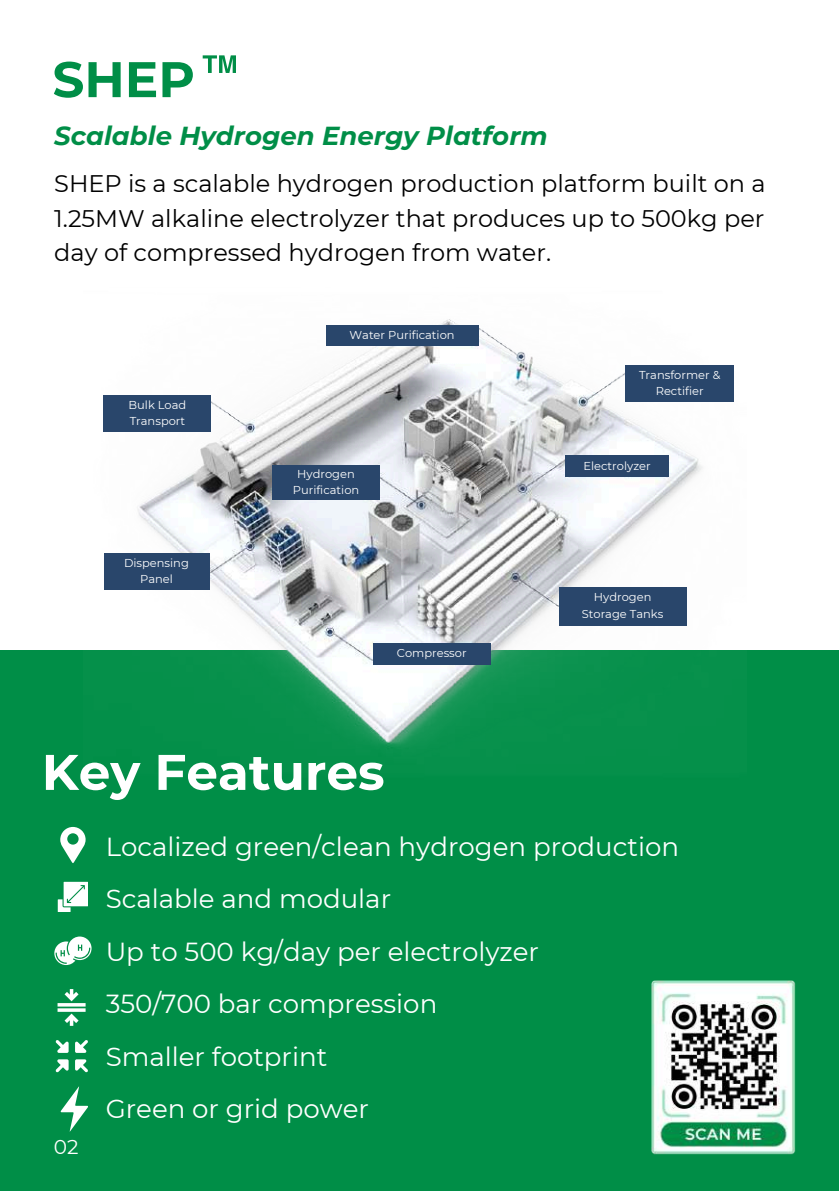
<style>
.page{position:relative;width:839px;height:1191px;background:#fff}
.page>*{position:absolute;margin:0;border:0;box-sizing:border-box;transform-origin:0 0}
.t1{font:700 50px "Montserrat";color:#fff}
.t2{font:700 50px "Montserrat";color:#008e47}
.t3{font:26px/52.4px "Montserrat";color:#fff}
.t4{font:italic 700 26px "Montserrat";color:#008e47}
.t5{font:24px/34.4px "Montserrat";color:#000;text-align:justify}
.t6{font:20px "Montserrat";color:#fff}
.t7{font:11.4px/16.2px "Montserrat";color:#fff;text-align:center}
</style>
<div class="page">
<div style="left:0;top:650px;width:838px;height:541px;background:#008e47"></div>
<img style="left:103px;top:319px;width:631px;height:433px">
<div style="left:104px;top:396px;width:107px;height:36px;background:#29466b"></div>
<div style="left:104px;top:554px;width:105px;height:36px;background:#29466b"></div>
<div style="left:272px;top:466px;width:108px;height:34px;background:#29466b"></div>
<div style="left:326px;top:326px;width:152px;height:20px;background:#29466b"></div>
<div style="left:625px;top:366px;width:108px;height:36px;background:#29466b"></div>
<div style="left:565px;top:455px;width:103px;height:22px;background:#29466b"></div>
<div style="left:558px;top:587px;width:128px;height:38px;background:#29466b"></div>
<div style="left:373px;top:643px;width:117px;height:22px;background:#29466b"></div>
<svg style="left:203px;top:55px;width:33px;height:18px"></svg>
<img style="left:651px;top:980px;width:145px;height:175px">
<svg style="left:54px;top:937px;width:37px;height:28px"></svg>
<svg style="left:58px;top:882px;width:30px;height:30px"></svg>
<svg style="left:61px;top:1087px;width:27px;height:44px"></svg>
<svg style="left:60px;top:827px;width:26px;height:36px"></svg>
<svg style="left:58px;top:989px;width:28px;height:37px"></svg>
<svg style="left:56px;top:1040px;width:13px;height:13px"></svg>
<svg style="left:75px;top:1040px;width:13px;height:13px"></svg>
<svg style="left:56px;top:1059px;width:13px;height:13px"></svg>
<svg style="left:75px;top:1059px;width:13px;height:13px"></svg>
<h1 class="t2" style="left:52px;top:49px;width:144px">SHEP</h1>
<p class="t4" style="left:54px;top:120px;width:495px">Scalable Hydrogen Energy Platform</p>
<p class="t5" style="left:54px;top:167px;width:712px">SHEP is a scalable hydrogen production platform built on a 1.25MW alkaline electrolyzer that produces up to 500kg per day of compressed hydrogen from water.</p>
<p class="t7" style="left:129px;top:397px;width:59px;text-align:left">Bulk Load<br>Transport</p>
<p class="t7" style="left:124px;top:555px;width:66px">Dispensing<br>Panel</p>
<p class="t7" style="left:349px;top:327px;width:107px">Water Purification</p>
<p class="t7" style="left:293px;top:466px;width:68px">Hydrogen<br>Purification</p>
<p class="t7" style="left:397px;top:645px;width:71px">Compressor</p>
<h1 class="t1" style="left:42px;top:742px;width:344px">Key Features</h1>
<p class="t7" style="left:639px;top:367px;width:83px">Transformer &amp;<br>Rectifier</p>
<p class="t7" style="left:583px;top:458px;width:69px">Electrolyzer</p>
<p class="t7" style="left:581px;top:589px;width:83px">Hydrogen<br>Storage Tanks</p>
<p class="t6" style="left:54px;top:1135px;width:26px">02</p>
<p class="t3" style="left:106px;top:820px;width:575px">Localized green/clean hydrogen production<br>Scalable and modular<br>Up to 500 kg/day per electrolyzer<br>350/700 bar compression<br>Smaller footprint<br>Green or grid power</p>
</div>
